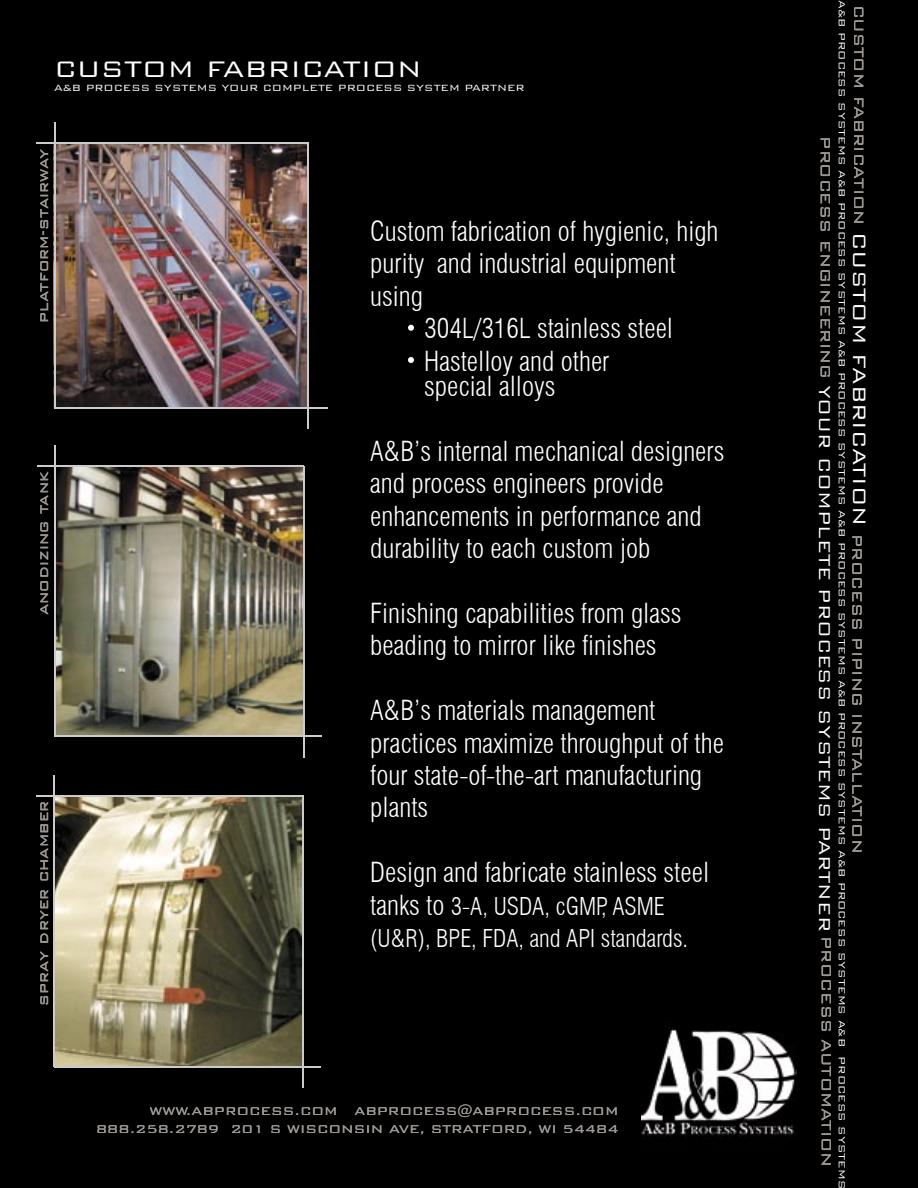
<style>
.page{position:relative;width:918px;height:1188px;background:#000}
.page>*{position:absolute;margin:0;border:0;box-sizing:border-box;transform-origin:0 0}
.t1{font:300 30px "Bank Gothic BT";color:#fff}
.t2{font:300 condensed 27px/32.4px "Swiss 721 BT";color:#fff}
.t3{font:300 condensed 24px/32.4px "Swiss 721 BT";color:#fff}
.t4{font:300 24px "Bank Gothic BT";color:#fff}
.t5{font:300 21px "Bank Gothic BT";color:#fff}
.t6{font:300 18px "Bank Gothic BT";color:#bfbfbf}
.t7{font:300 18px "Bank Gothic BT";color:#9b948e}
.t8{font:300 15px/18px "Bank Gothic BT";color:#bfbfbf;text-align:right}
.t9{font:300 12px "Bank Gothic BT";letter-spacing:.01em;color:#fff}
.s1{font-size:27px}
</style>
<div class="page">
<img style="left:641px;top:1009px;width:155px;height:146px">
<img style="left:54px;top:144px;width:253px;height:263px">
<img style="left:54px;top:797px;width:248px;height:271px">
<svg style="left:408px;top:325px;width:6px;height:6px"></svg>
<svg style="left:408px;top:357px;width:6px;height:6px"></svg>
<img style="left:56px;top:467px;width:247px;height:269px">
<div style="left:807px;top:385px;width:28px;height:598px;background:#000"></div>
<div style="left:822px;top:983px;width:9px;height:182px;background:#000"></div>
<div style="left:821px;top:139px;width:9px;height:238px;background:#000"></div>
<div style="left:854px;top:7px;width:9px;height:216px;background:#000"></div>
<div style="left:853px;top:536px;width:9px;height:315px;background:#000"></div>
<div style="left:150px;top:1105px;width:467px;height:12px;background:#000"></div>
<div style="left:98px;top:1126px;width:521px;height:9px;background:#000"></div>
<hr style="left:55px;top:445px;width:1px;height:292px;background:#cbcbcc">
<hr style="left:37px;top:465px;width:267px;height:2px;background:#cbcbcc">
<hr style="left:55px;top:122px;width:1px;height:287px;background:#cbcbcc">
<hr style="left:36px;top:143px;width:273px;height:1px;background:#cbcbcc">
<hr style="left:307px;top:142px;width:2px;height:287px;background:#cbcbcc">
<hr style="left:55px;top:407px;width:273px;height:2px;background:#cbcbcc">
<hr style="left:303px;top:466px;width:2px;height:291px;background:#cbcbcc">
<hr style="left:55px;top:736px;width:267px;height:1px;background:#cbcbcc">
<hr style="left:53px;top:775px;width:2px;height:292px;background:#cbcbcc">
<hr style="left:36px;top:796px;width:267px;height:1px;background:#cbcbcc">
<hr style="left:302px;top:796px;width:2px;height:292px;background:#cbcbcc">
<hr style="left:54px;top:1066px;width:267px;height:1px;background:#cbcbcc">
<div style="left:41px;top:149px;width:7px;height:172px;background:#000"></div>
<div style="left:41px;top:471px;width:7px;height:144px;background:#000"></div>
<div style="left:41px;top:802px;width:7px;height:202px;background:#000"></div>
<p class="t1" style="left:54px;top:53px;width:370px">CUSTOM FABRICATION</p>
<p class="t9" style="left:54px;top:82px;width:472px">A&amp;B PROCESS SYSTEMS YOUR COMPLETE PROCESS SYSTEM PARTNER</p>
<p class="t7" style="left:34px;top:323px;width:176px;rotate:-90deg">platform-stairway</p>
<p class="t6" style="left:34px;top:615px;width:146px;rotate:-90deg">anodizing tank</p>
<p class="t6" style="left:34px;top:1006px;width:206px;rotate:-90deg">spray dryer chamber</p>
<p class="t2" style="left:370px;top:215px;width:350px">Custom fabrication of hygienic, high</p>
<p class="t2" style="left:370px;top:247px;width:307px">purity and industrial equipment</p>
<p class="t2" style="left:370px;top:280px;width:54px">using</p>
<p class="t2" style="left:424px;top:312px;width:250px">304L/316L stainless steel</p>
<p class="t2" style="left:424px;top:345px;width:187px">Hastelloy and other</p>
<p class="t2" style="left:424px;top:370px;width:133px">special alloys</p>
<p class="t2" style="left:370px;top:435px;width:356px">A&amp;B’s internal mechanical designers and process engineers provide enhancements in performance and durability to each custom job</p>
<p class="t2" style="left:370px;top:597px;width:313px">Finishing capabilities from glass beading to mirror like finishes</p>
<p class="t2" style="left:370px;top:694px;width:355px">A&amp;B’s materials management practices maximize throughput of the four state-of-the-art manufacturing plants</p>
<p class="t2" style="left:370px;top:856px;width:340px">Design and fabricate stainless steel</p>
<p class="t3" style="left:370px;top:890px;width:319px"><span class="s1">tanks to</span> 3-A, USDA, cGMP, ASME (U&amp;R), BPE, FDA, and API standards.</p>
<p class="t8" style="left:96px;top:1102px;width:524px">WWW.ABPROCESS.COM ABPROCESS@ABPROCESS.COM<br>888.258.2789 201 S WISCONSIN AVE, STRATFORD, WI 54484</p>
<p class="t9" style="left:848px;top:0;width:1191px;rotate:90deg">A&amp;B PROCESS SYSTEMS A&amp;B PROCESS SYSTEMS A&amp;B PROCESS SYSTEMS A&amp;B PROCESS SYSTEMS A&amp;B PROCESS SYSTEMS A&amp;B PROCESS SYSTEMS A&amp;B PROCESS SYSTEMS</p>
<p class="t6" style="left:869px;top:4px;width:222px;rotate:90deg">CUSTOM FABRICATION</p>
<p class="t6" style="left:835px;top:136px;width:244px;rotate:90deg">PROCESS ENGINEERING</p>
<p class="t4" style="left:873px;top:232px;width:296px;rotate:90deg">CUSTOM FABRICATION</p>
<p class="t5" style="left:836px;top:385px;width:549px;rotate:90deg">YOUR COMPLETE PROCESS SYSTEMS PARTNER</p>
<p class="t6" style="left:867px;top:534px;width:321px;rotate:90deg">PROCESS PIPING INSTALLATION</p>
<p class="t6" style="left:836px;top:936px;width:233px;rotate:90deg">PROCESS AUTOMATION</p>
</div>
